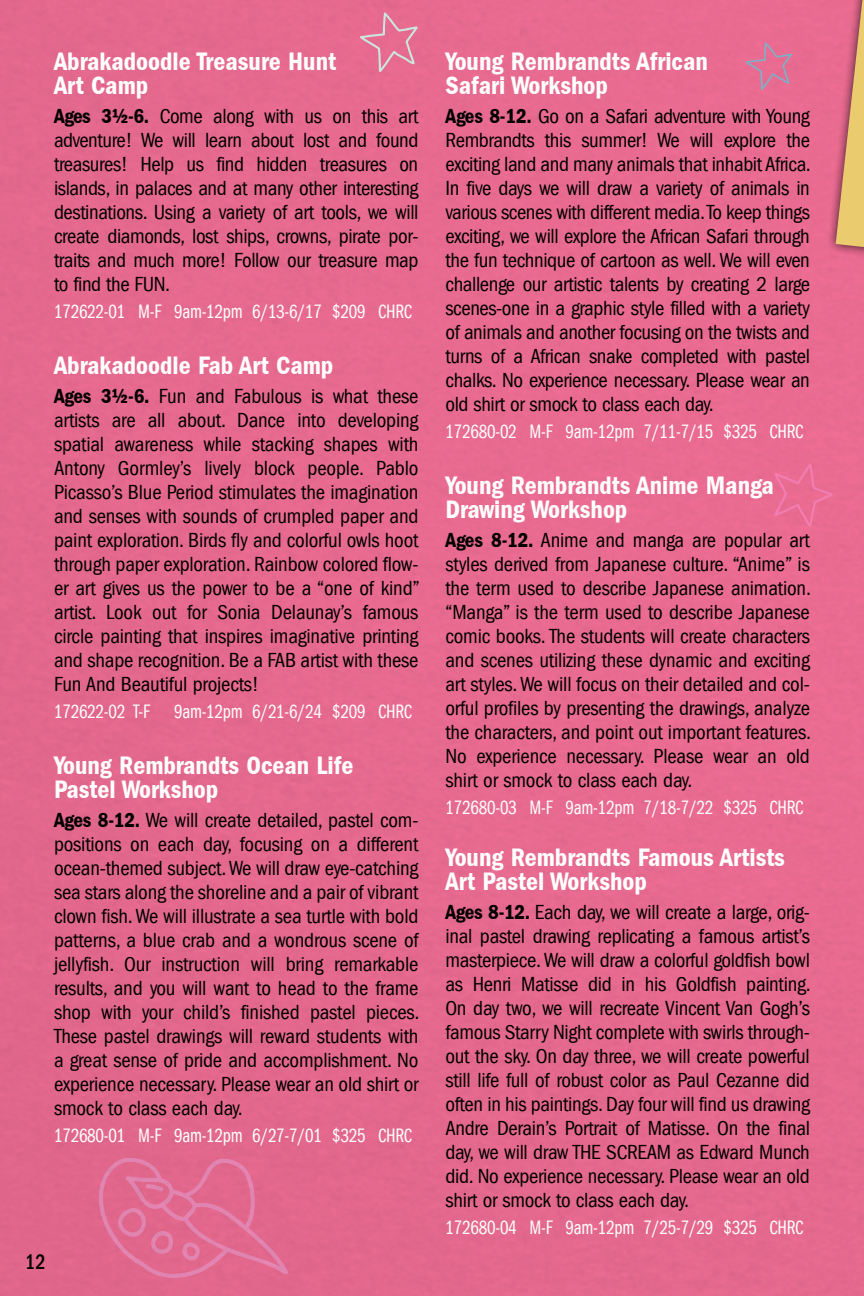
<style>
.page{position:relative;width:864px;height:1296px;background:#e6698f}
.page>*{position:absolute;margin:0;border:0;box-sizing:border-box;transform-origin:0 0}
.t1{font:600 condensed 26px/24px "Franklin Gothic";color:#fff}
.t2{font:500 condensed 22px "Franklin Gothic";color:#000;scale:.9 1}
.t3{font:condensed 21px/24px "Franklin Gothic";letter-spacing:-.015em;color:#000;text-align:justify}
.t4{font:20px "Franklin Gothic Book Cmpr";letter-spacing:-.01em;color:#fff}
.s1{font-weight:600}
</style>
<div class="page">
<svg style="left:360px;top:12px;width:58px;height:60px"></svg>
<svg style="left:774px;top:464px;width:59px;height:63px"></svg>
<svg style="left:833px;top:0;width:31px;height:247px"></svg>
<svg style="left:746px;top:42px;width:46px;height:48px"></svg>
<svg style="left:96px;top:1157px;width:192px;height:122px"></svg>
<p class="t1" style="left:54px;top:49px;width:284px">Abrakadoodle Treasure Hunt<br>Art Camp</p>
<p class="t3" style="left:54px;top:104px;width:366px"><span class="s1">Ages 3½-6.</span> Come along with us on this art adventure! We will learn about lost and found treasures! Help us find hidden treasures on islands, in palaces and at many other interesting destinations. Using a variety of art tools, we will create diamonds, lost ships, crowns, pirate por&shy;traits and much more! Follow our treasure map to find the FUN.</p>
<p class="t4" style="left:54px;top:300px;width:359px">172622-01 M-F 9am-12pm 6/13-6/17 $209 CHRC</p>
<p class="t1" style="left:54px;top:353px;width:281px">Abrakadoodle Fab Art Camp</p>
<p class="t3" style="left:54px;top:384px;width:367px"><span class="s1">Ages 3½-6.</span> Fun and Fabulous is what these artists are all about. Dance into developing spatial awareness while stacking shapes with Antony Gormley’s lively block people. Pablo Picasso’s Blue Period stimulates the imagination and senses with sounds of crumpled paper and paint exploration. Birds fly and colorful owls hoot through paper exploration. Rainbow colored flow&shy;er art gives us the power to be a “one of kind” artist. Look out for Sonia Delaunay’s famous circle painting that inspires imaginative printing and shape recognition. Be a FAB artist with these Fun And Beautiful projects!</p>
<p class="t4" style="left:54px;top:700px;width:359px">172622-02 T-F 9am-12pm 6/21-6/24 $209 CHRC</p>
<p class="t1" style="left:54px;top:753px;width:301px">Young Rembrandts Ocean Life<br>Pastel Workshop</p>
<p class="t3" style="left:54px;top:808px;width:367px"><span class="s1">Ages 8-12.</span> We will create detailed, pastel com&shy;positions on each day, focusing on a different ocean-themed subject. We will draw eye-catching sea stars along the shoreline and a pair of vibrant clown fish. We will illustrate a sea turtle with bold patterns, a blue crab and a wondrous scene of jellyfish. Our instruction will bring remarkable results, and you will want to head to the frame shop with your child’s finished pastel pieces.<br>These pastel drawings will reward students with a great sense of pride and accomplishment. No experience necessary. Please wear an old shirt or smock to class each day.</p>
<p class="t4" style="left:54px;top:1124px;width:359px">172680-01 M-F 9am-12pm 6/27-7/01 $325 CHRC</p>
<p class="t2" style="left:25px;top:1249px;width:24px">12</p>
<p class="t1" style="left:446px;top:49px;width:264px">Young Rembrandts African<br>Safari Workshop</p>
<p class="t3" style="left:446px;top:104px;width:367px"><span class="s1">Ages 8-12.</span> Go on a Safari adventure with Young Rembrandts this summer! We will explore the exciting land and many animals that inhabit Africa.<br>In five days we will draw a variety of animals in various scenes with different media. To keep things exciting, we will explore the African Safari through the fun technique of cartoon as well. We will even challenge our artistic talents by creating 2 large scenes-one in a graphic style filled with a variety of animals and another focusing on the twists and turns of a African snake completed with pastel chalks. No experience necessary. Please wear an old shirt or smock to class each day.</p>
<p class="t4" style="left:446px;top:420px;width:359px">172680-02 M-F 9am-12pm 7/11-7/15 $325 CHRC</p>
<p class="t1" style="left:446px;top:473px;width:330px">Young Rembrandts Anime Manga<br>Drawing Workshop</p>
<p class="t3" style="left:446px;top:528px;width:367px"><span class="s1">Ages 8-12.</span> Anime and manga are popular art styles derived from Japanese culture. “Anime” is the term used to describe Japanese animation. “Manga” is the term used to describe Japanese comic books. The students will create characters and scenes utilizing these dynamic and exciting art styles. We will focus on their detailed and col&shy;orful profiles by presenting the drawings, analyze the characters, and point out important features.<br>No experience necessary. Please wear an old shirt or smock to class each day.</p>
<p class="t4" style="left:446px;top:796px;width:359px">172680-03 M-F 9am-12pm 7/18-7/22 $325 CHRC</p>
<p class="t1" style="left:446px;top:845px;width:341px">Young Rembrandts Famous Artists<br>Art Pastel Workshop</p>
<p class="t3" style="left:446px;top:900px;width:367px"><span class="s1">Ages 8-12.</span> Each day, we will create a large, orig&shy;inal pastel drawing replicating a famous artist’s masterpiece. We will draw a colorful goldfish bowl as Henri Matisse did in his Goldfish painting.<br>On day two, we will recreate Vincent Van Gogh’s famous Starry Night complete with swirls through&shy;out the sky. On day three, we will create powerful still life full of robust color as Paul Cezanne did often in his paintings. Day four will find us drawing Andre Derain’s Portrait of Matisse. On the final day, we will draw THE SCREAM as Edward Munch did. No experience necessary. Please wear an old shirt or smock to class each day.</p>
<p class="t4" style="left:446px;top:1216px;width:359px">172680-04 M-F 9am-12pm 7/25-7/29 $325 CHRC</p>
</div>
